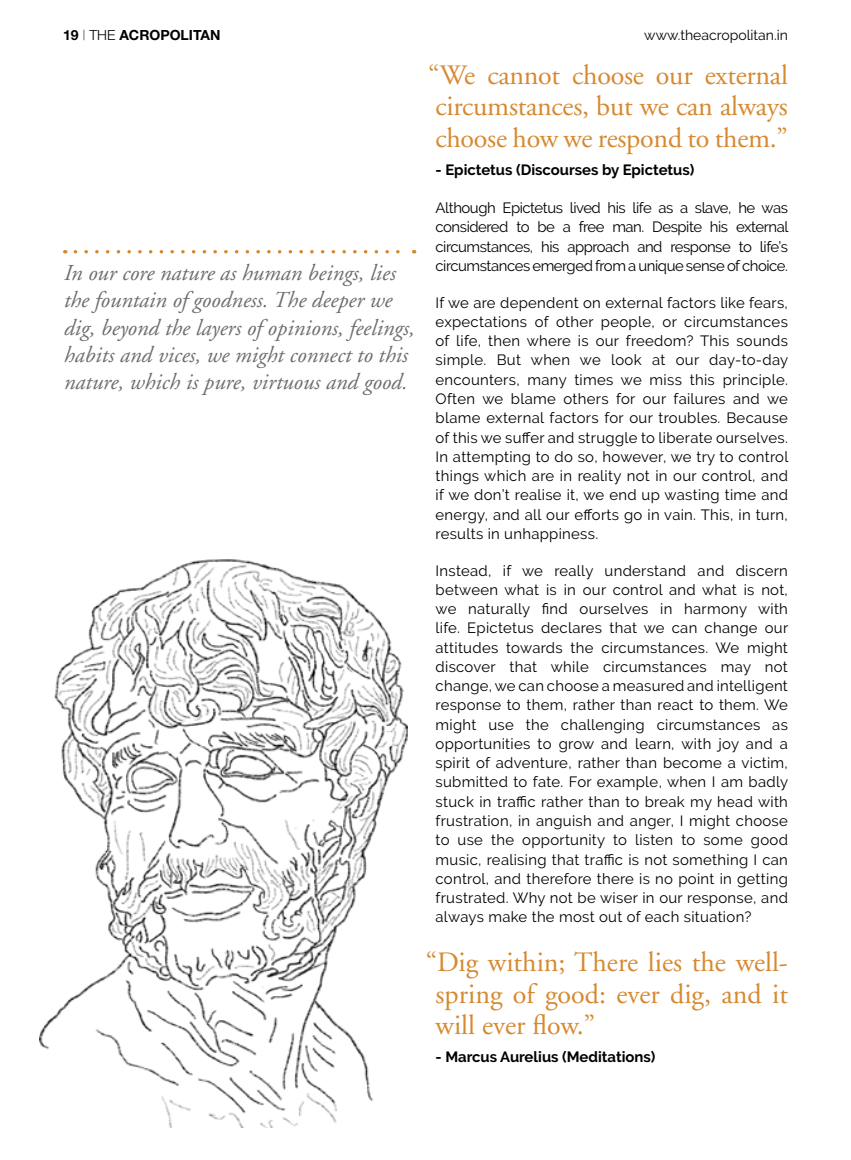
<style>
.page{position:relative;width:851px;height:1160px;background:#fff}
.page>*{position:absolute;margin:0;border:0;box-sizing:border-box;transform-origin:0 0}
.t1{font:28px/31.5px "Adobe Garamond";letter-spacing:-.01em;color:#d68930;text-align:justify}
.t2{font:italic 22.75px/27.3px "Adobe Garamond";color:#6d6e71}
.t3{font:14.88px/19.2px "Raleway";letter-spacing:.02em;color:#000;text-align:justify}
.t4{font:700 14.88px "Raleway";color:#000}
.t5{font:14px "Raleway";color:#000}
.t6{font:700 14px "Helvetica Neue";color:#000}
.s1{font-weight:100}
.s2{font-weight:300}
</style>
<div class="page">
<img style="left:40px;top:559px;width:367px;height:567px">
<svg style="left:75px;top:250px;width:339px;height:3px"></svg>
<p class="t6" style="left:63px;top:26px;width:159px">19 <span class="s1">|</span> <span class="s2">THE</span> ACROPOLITAN</p>
<p class="t5" style="left:644px;top:27px;width:145px">www.theacropolitan.in</p>
<h1 class="t1" style="left:428px;top:60px;width:361px">“We cannot choose our external circumstances, but we can always choose how we respond to them.”</h1>
<p class="t4" style="left:435px;top:161px;width:260px">- Epictetus (Discourses by Epictetus)</p>
<p class="t3" style="left:435px;top:198px;width:354px">Although Epictetus lived his life as a slave, he was considered to be a free man. Despite his external circumstances, his approach and response to life’s circumstances emerged from a unique sense of choice.</p>
<p class="t3" style="left:435px;top:293px;width:354px">If we are dependent on external factors like fears, expectations of other people, or circumstances of life, then where is our freedom? This sounds simple. But when we look at our day-to-day encounters, many times we miss this principle.<br>Often we blame others for our failures and we blame external factors for our troubles. Because of this we suffer and struggle to liberate ourselves.<br>In attempting to do so, however, we try to control things which are in reality not in our control, and if we don’t realise it, we end up wasting time and energy, and all our efforts go in vain. This, in turn, results in unhappiness.</p>
<p class="t3" style="left:435px;top:560px;width:354px">Instead, if we really understand and discern between what is in our control and what is not, we naturally find ourselves in harmony with life. Epictetus declares that we can change our attitudes towards the circumstances. We might discover that while circumstances may not change, we can choose a measured and intelligent response to them, rather than react to them. We might use the challenging circumstances as opportunities to grow and learn, with joy and a spirit of adventure, rather than become a victim, submitted to fate. For example, when I am badly stuck in traffic rather than to break my head with frustration, in anguish and anger, I might choose to use the opportunity to listen to some good music, realising that traffic is not something I can control, and therefore there is no point in getting frustrated. Why not be wiser in our response, and always make the most out of each situation?</p>
<h1 class="t1" style="left:435px;top:947px;width:354px;text-indent:-10px">“Dig within; There lies the well&shy;spring of good: ever dig, and it will ever flow.”</h1>
<p class="t4" style="left:435px;top:1048px;width:221px">- Marcus Aurelius (Meditations)</p>
<h2 class="t2" style="left:63px;top:260px;width:352px">In our core nature as human beings, lies the fountain of goodness. The deeper we dig, beyond the layers of opinions, feelings, habits and vices, we might connect to this nature, which is pure, virtuous and good.</h2>
</div>
